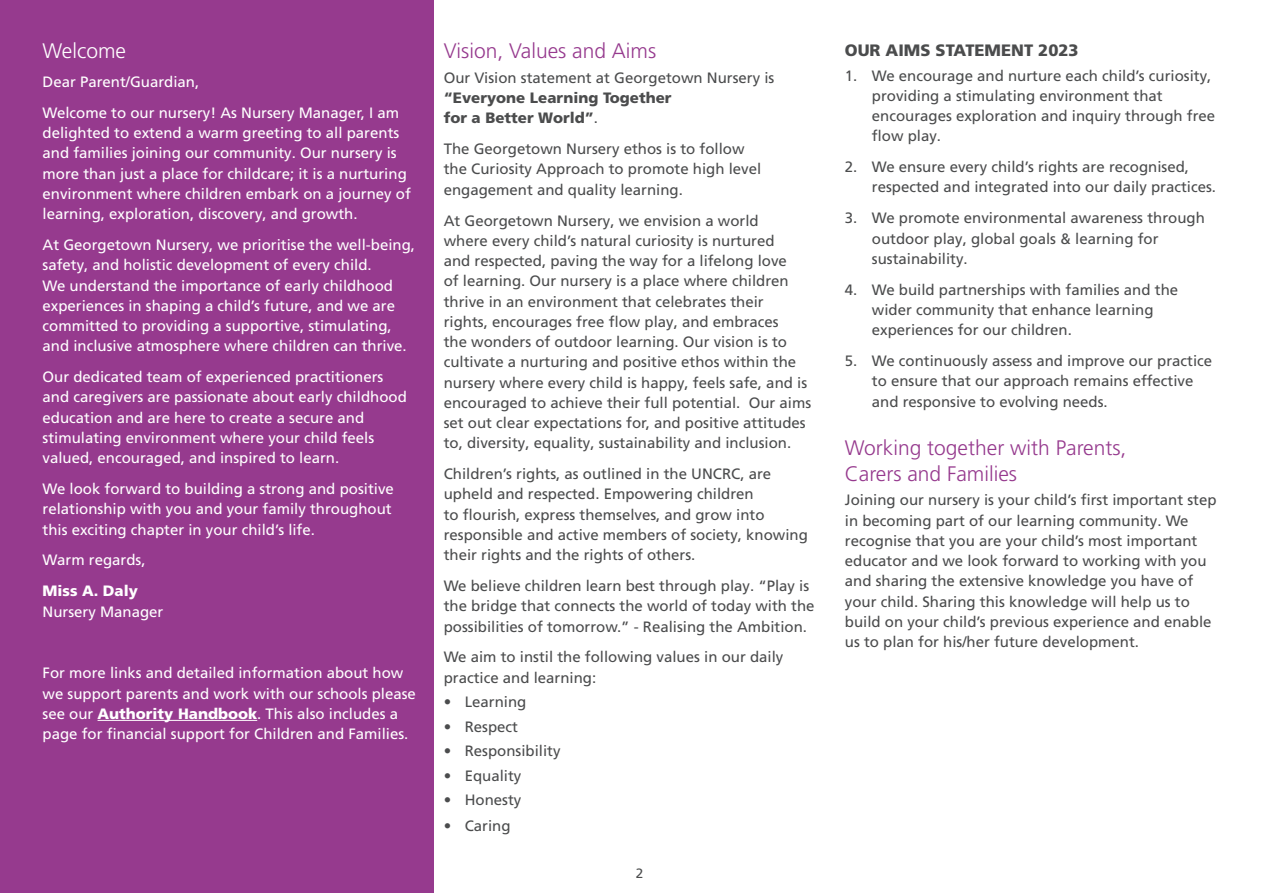
<style>
.page{position:relative;width:1263px;height:893px;background:#fff}
.page>*{position:absolute;margin:0;border:0;box-sizing:border-box;transform-origin:0 0}
.t1{font:300 21px/25.5px "Frutiger LT Pro";color:#963a8e}
.t2{font:300 21px "Frutiger LT Pro";color:#fff}
.Sub_heading_1{font:900 16.5px "Frutiger LT Pro";color:#4b4c4d}
.Body{font:15px/20.2px "Frutiger LT Pro";color:#4b4c4d}
.Body-2{font:15px/20.2px "Frutiger LT Pro";color:#fff}
.Body-3{font:900 15px/20.2px "Frutiger LT Pro";color:#4b4c4d}
.t3{font:13.5px "Frutiger LT Pro";color:#4b4c4d}
.s1{font-weight:900}
.s2{font-weight:400}
</style>
<div class="page">
<div style="left:0;top:0;width:434px;height:893px;background:#963a8e"></div>
<hr style="left:98px;top:720px;width:159px;height:1px;background:#fff">
<p class="t2" style="left:43px;top:39px;width:85px">Welcome</p>
<p class="Body-2" style="left:43px;top:72px;width:158px">Dear Parent/Guardian,</p>
<p class="Body-2" style="left:43px;top:103px;width:370px">Welcome to our nursery! As Nursery Manager, I am delighted to extend a warm greeting to all parents and families joining our community. Our nursery is more than just a place for childcare; it is a nurturing environment where children embark on a journey of learning, exploration, discovery, and growth.</p>
<p class="Body-2" style="left:43px;top:235px;width:374px">At Georgetown Nursery, we prioritise the well-being, safety, and holistic development of every child.<br>We understand the importance of early childhood experiences in shaping a child’s future, and we are committed to providing a supportive, stimulating, and inclusive atmosphere where children can thrive.</p>
<p class="Body-2" style="left:43px;top:367px;width:366px">Our dedicated team of experienced practitioners and caregivers are passionate about early childhood education and are here to create a secure and stimulating environment where your child feels valued, encouraged, and inspired to learn.</p>
<p class="Body-2" style="left:43px;top:479px;width:353px">We look forward to building a strong and positive relationship with you and your family throughout this exciting chapter in your child’s life.</p>
<p class="Body-2" style="left:43px;top:550px;width:105px">Warm regards,</p>
<p class="Body-2" style="left:43px;top:581px;width:122px"><span class="s1">Miss A. Daly<br></span>Nursery Manager</p>
<p class="Body-2" style="left:43px;top:663px;width:375px">For more links and detailed information about how we support parents and work with our schools please see our <span class="s1">Authority Handbook</span>. This also includes a page for financial support for Children and Families.</p>
<p class="t1" style="left:444px;top:38px;width:214px">Vision, Values and Aims</p>
<p class="Body-3" style="left:444px;top:67px;width:332px"><span class="s2">Our Vision statement at Georgetown Nursery is </span>“Everyone Learning Together<br>for a Better World”<span class="s2">.</span></p>
<p class="Body" style="left:444px;top:139px;width:319px">The Georgetown Nursery ethos is to follow the Curiosity Approach to promote high level engagement and quality learning.</p>
<p class="Body" style="left:444px;top:210px;width:369px">At Georgetown Nursery, we envision a world<br>where every child’s natural curiosity is nurtured<br>and respected, paving the way for a lifelong love<br>of learning. Our nursery is a place where children thrive in an environment that celebrates their rights, encourages free flow play, and embraces<br>the wonders of outdoor learning. Our vision is to cultivate a nurturing and positive ethos within the nursery where every child is happy, feels safe, and is encouraged to achieve their full potential. Our aims set out clear expectations for, and positive attitudes to, diversity, equality, sustainability and inclusion.</p>
<p class="Body" style="left:444px;top:464px;width:366px">Children’s rights, as outlined in the UNCRC, are upheld and respected. Empowering children<br>to flourish, express themselves, and grow into responsible and active members of society, knowing their rights and the rights of others.</p>
<p class="Body" style="left:444px;top:576px;width:372px">We believe children learn best through play. “Play is the bridge that connects the world of today with the possibilities of tomorrow.” - Realising the Ambition.</p>
<p class="Body" style="left:444px;top:647px;width:341px">We aim to instil the following values in our daily practice and learning:</p>
<p class="Body" style="left:444px;top:692px;width:84px">• Learning</p>
<p class="Body" style="left:444px;top:716px;width:76px">• Respect</p>
<p class="Body" style="left:444px;top:741px;width:118px">• Responsibility</p>
<p class="Body" style="left:444px;top:765px;width:79px">• Equality</p>
<p class="Body" style="left:444px;top:790px;width:79px">• Honesty</p>
<p class="Body" style="left:444px;top:816px;width:68px">• Caring</p>
<p class="t3" style="left:636px;top:865px;width:9px">2</p>
<p class="Sub_heading_1" style="left:845px;top:40px;width:235px">OUR AIMS STATEMENT 2023</p>
<p class="Body" style="left:872px;top:65px;width:345px;text-indent:-27px">1. We encourage and nurture each child’s curiosity, providing a stimulating environment that encourages exploration and inquiry through free flow play.</p>
<p class="Body" style="left:872px;top:157px;width:346px;text-indent:-27px">2. We ensure every child’s rights are recognised, respected and integrated into our daily practices.</p>
<p class="Body" style="left:872px;top:208px;width:334px;text-indent:-27px">3. We promote environmental awareness through outdoor play, global goals &amp; learning for sustainability.</p>
<p class="Body" style="left:872px;top:279px;width:308px;text-indent:-27px">4. We build partnerships with families and the wider community that enhance learning experiences for our children.</p>
<p class="Body" style="left:872px;top:351px;width:342px;text-indent:-27px">5. We continuously assess and improve our practice to ensure that our approach remains effective and responsive to evolving needs.</p>
<p class="t1" style="left:845px;top:436px;width:283px">Working together with Parents,<br>Carers and Families</p>
<p class="Body" style="left:845px;top:490px;width:373px">Joining our nursery is your child’s first important step in becoming part of our learning community. We recognise that you are your child’s most important educator and we look forward to working with you and sharing the extensive knowledge you have of your child. Sharing this knowledge will help us to build on your child’s previous experience and enable us to plan for his/her future development.</p>
</div>
